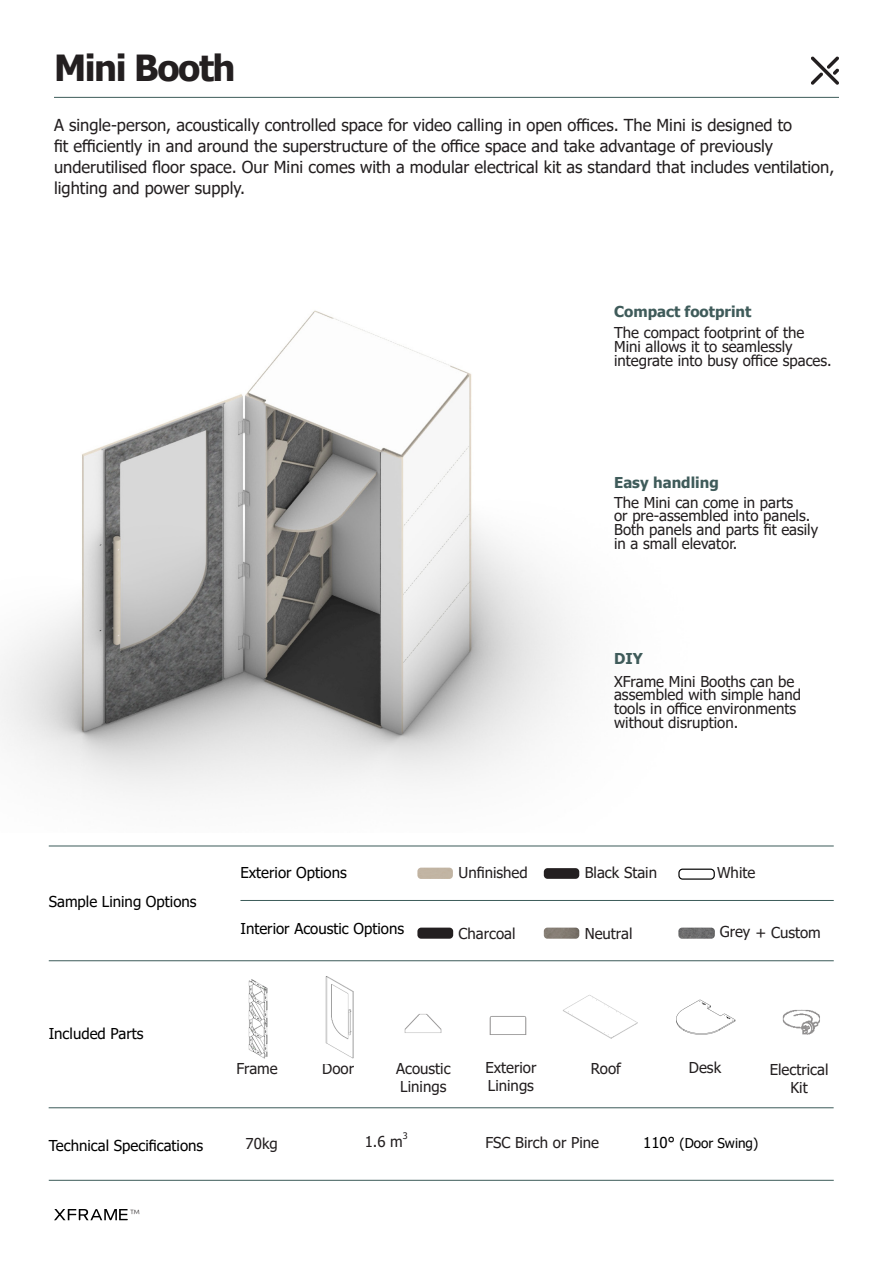
<style>
.page{position:relative;width:893px;height:1263px;background:#fff}
.page>*{position:absolute;margin:0;border:0;box-sizing:border-box;transform-origin:0 0}
.Heading{font:700 36px "Tahoma";letter-spacing:-.04em;color:#231f20}
.Body_main{font:16.5px/21px "Tahoma";color:#231f20}
.Subhead_1{font:15px/13.6px "Tahoma";color:#231f20}
.Subhead_1-2{font:15px "Tahoma";color:#000}
.Subhead_1-3{font:700 15px "Tahoma";color:#3f5b5a}
.Subhead_1-4{font:13.5px "Tahoma";color:#000}
.t1{font:200 10.5px "Sofia Pro";color:#231f20}
.Subhead_1-5{font:9px "Tahoma";color:#231f20}
.s1{font-size:15px}
</style>
<div class="page">
<svg style="left:54px;top:1209px;width:74px;height:11px"></svg>
<img style="left:0;top:310px;width:576px;height:485px">
<svg style="left:811px;top:56px;width:28px;height:29px"></svg>
<img style="left:404px;top:1014px;width:38px;height:19px">
<img style="left:489px;top:1016px;width:38px;height:19px">
<img style="left:783px;top:1010px;width:37px;height:25px">
<hr style="left:49px;top:1107px;width:785px;height:1px;background:#3c5b59">
<hr style="left:49px;top:1180px;width:785px;height:1px;background:#3c5b59">
<hr style="left:49px;top:846px;width:785px;height:1px;background:#3c5b59">
<hr style="left:49px;top:960px;width:785px;height:1px;background:#3c5b59">
<hr style="left:240px;top:900px;width:594px;height:1px;background:#3c5b59">
<div style="left:417px;top:927px;width:36px;height:12px;background:#231f20;border-radius:4px"></div>
<div style="left:544px;top:868px;width:35px;height:11px;background:#231f20;border-radius:4px"></div>
<img style="left:417px;top:868px;width:36px;height:11px">
<img style="left:678px;top:927px;width:37px;height:12px">
<div style="left:678px;top:868px;width:37px;height:12px;border:1px solid #000;border-radius:4px"></div>
<img style="left:544px;top:927px;width:35px;height:12px">
<img style="left:325px;top:976px;width:29px;height:83px">
<img style="left:248px;top:979px;width:20px;height:80px">
<img style="left:676px;top:999px;width:60px;height:36px">
<img style="left:563px;top:995px;width:75px;height:44px">
<hr style="left:54px;top:97px;width:785px;height:1px;background:#3c5b59">
<p class="Heading" style="left:54px;top:43px;width:183px">Mini Booth</p>
<p class="Body_main" style="left:54px;top:115px;width:782px">A single-person, acoustically controlled space for video calling in open offices. The Mini is designed to<br>fit efficiently in and around the superstructure of the office space and take advantage of previously underutilised floor space. Our Mini comes with a modular electrical kit as standard that includes ventilation, lighting and power supply.</p>
<p class="Subhead_1-3" style="left:614px;top:301px;width:139px">Compact footprint</p>
<p class="Subhead_1" style="left:614px;top:327px;width:219px">The compact footprint of the<br>Mini allows it to seamlessly integrate into busy office spaces.</p>
<p class="Subhead_1-3" style="left:614px;top:472px;width:106px">Easy handling</p>
<p class="Subhead_1" style="left:614px;top:496px;width:206px">The Mini can come in parts<br>or pre-assembled into panels.<br>Both panels and parts fit easily in a small elevator.</p>
<p class="Subhead_1-3" style="left:614px;top:648px;width:30px">DIY</p>
<p class="Subhead_1" style="left:614px;top:675px;width:188px">XFrame Mini Booths can be assembled with simple hand tools in office environments without disruption.</p>
<p class="Subhead_1-2" style="left:49px;top:892px;width:149px">Sample Lining Options</p>
<p class="Subhead_1-2" style="left:240px;top:862px;width:108px">Exterior Options</p>
<p class="Subhead_1-2" style="left:240px;top:918px;width:165px">Interior Acoustic Options</p>
<p class="Subhead_1" style="left:459px;top:866px;width:71px">Unfinished</p>
<p class="Subhead_1" style="left:459px;top:928px;width:58px">Charcoal</p>
<p class="Subhead_1" style="left:585px;top:866px;width:74px">Black Stain</p>
<p class="Subhead_1" style="left:585px;top:928px;width:49px">Neutral</p>
<p class="Subhead_1" style="left:717px;top:866px;width:40px">White</p>
<p class="Subhead_1" style="left:720px;top:925px;width:32px">Grey</p>
<p class="Subhead_1" style="left:755px;top:927px;width:67px">+ Custom</p>
<p class="Subhead_1-2" style="left:49px;top:1023px;width:96px">Included Parts</p>
<p class="Subhead_1-2" style="left:49px;top:1135px;width:156px">Technical Specifications</p>
<p class="t1" style="left:130px;top:1205px;width:12px">™</p>
<p class="Subhead_1" style="left:236px;top:1063px;width:43px">Frame</p>
<p class="Subhead_1" style="left:246px;top:1138px;width:34px">70kg</p>
<p class="Subhead_1" style="left:322px;top:1063px;width:33px">Door</p>
<p class="Subhead_1" style="left:396px;top:1060px;width:56px;line-height:18px">Acoustic<br>Linings</p>
<p class="Subhead_1" style="left:365px;top:1135px;width:40px">1.6 m</p>
<p class="Subhead_1-5" style="left:403px;top:1130px;width:6px">3</p>
<p class="Subhead_1" style="left:485px;top:1060px;width:53px;line-height:18px">Exterior<br>Linings</p>
<p class="Subhead_1" style="left:591px;top:1063px;width:32px">Roof</p>
<p class="Subhead_1" style="left:689px;top:1061px;width:34px">Desk</p>
<p class="Subhead_1" style="left:770px;top:1061px;width:60px;line-height:18px;text-align:center">Electrical<br>Kit</p>
<p class="Subhead_1" style="left:485px;top:1136px;width:115px">FSC Birch or Pine</p>
<p class="Subhead_1-4" style="left:643px;top:1134px;width:117px"><span class="s1">110°</span> (Door Swing)</p>
</div>
